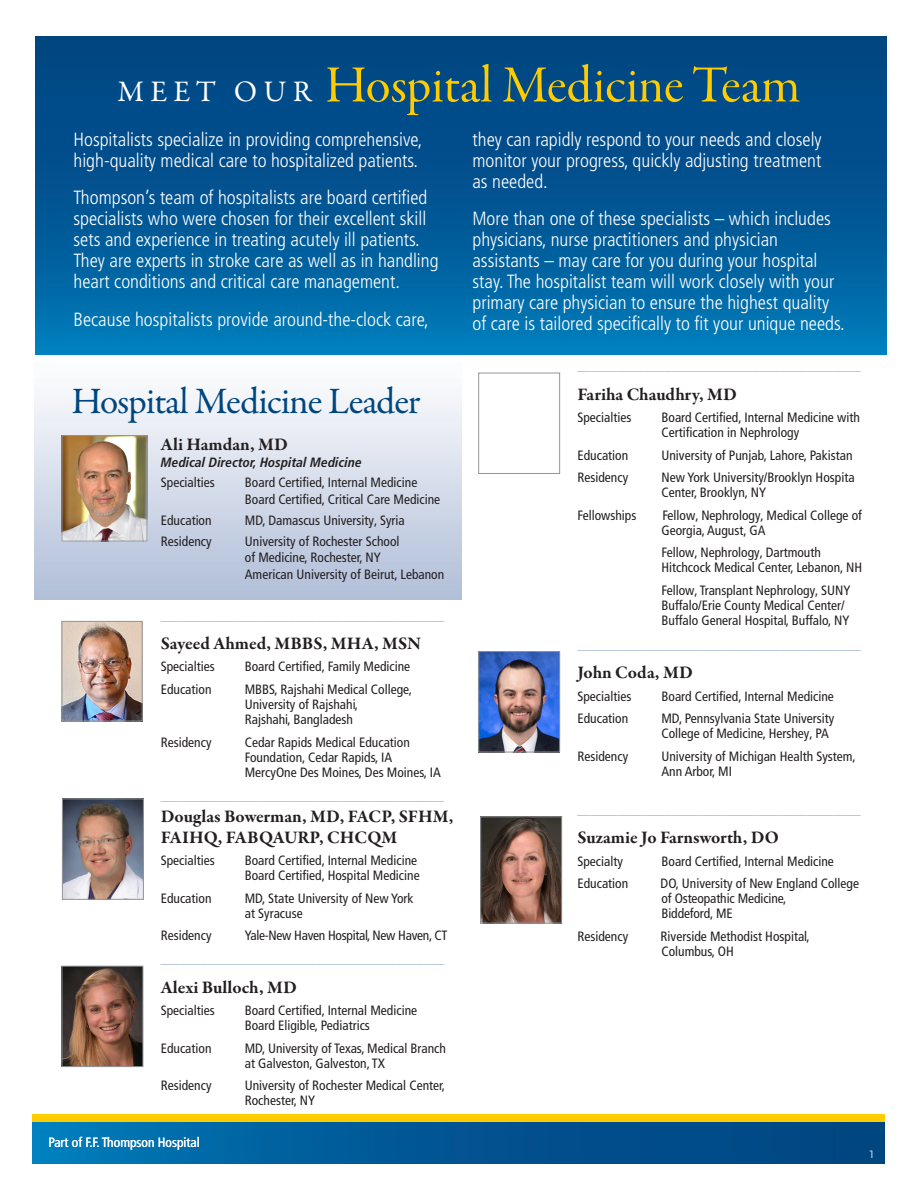
<style>
.page{position:relative;width:918px;height:1188px;background:#fff}
.page>*{position:absolute;margin:0;border:0;box-sizing:border-box;transform-origin:0 0}
.BlueSub{font:52.5px "Garamond Premr Pro Subh";color:#fc0}
.BlueSub-2{font:37.5px "Garamond Premr Pro";letter-spacing:-.025em;color:#00467e}
.t1{font:300 condensed 19.2px/21px "Frutiger LT Std";color:#fff}
.Doc_Name_2{font:700 18px/20.2px "Garamond Premr Pro";color:#231f20}
.docSpecs{font:condensed 13.5px/15px "Frutiger LT Pro";color:#231f20}
.docSpecs-2{font:condensed 13.5px "Frutiger LT Pro";color:#9caecd}
.docSpecs-3{font:condensed 13.5px "Frutiger LT Pro";letter-spacing:-.02em;color:#231f20}
.docSpecs-4{font:italic 700 condensed 13.5px "Frutiger LT Pro";color:#231f20}
.t2{font:condensed 13.5px "Frutiger LT Pro";color:#fff}
.t3{font:10.5px "Montserrat";color:#fff}
.s1{font-family:"Garamond Premr Pro";font-size:30px;color:#fff}
</style>
<div class="page">
<div style="left:32px;top:1115px;width:853px;height:32px;background:#fc0"></div>
<div style="left:32px;top:1122px;width:853px;height:42px;background:linear-gradient(to right,#0075b4,#013e7a)"></div>
<div style="left:34px;top:354px;width:427px;height:245px;background:linear-gradient(to bottom,#fff,#b1bed8)"></div>
<div style="left:36px;top:37px;width:851px;height:317px;background:linear-gradient(to bottom,#013e7a,#0075b4)"></div>
<img style="left:64px;top:437px;width:81px;height:102px">
<div style="left:62px;top:435px;width:85px;height:106px;border:1px solid #939598"></div>
<img style="left:64px;top:623px;width:77px;height:96px">
<div style="left:62px;top:621px;width:81px;height:100px;border:1px solid #939598"></div>
<img style="left:64px;top:801px;width:78px;height:97px">
<div style="left:62px;top:799px;width:82px;height:101px;border:1px solid #939598"></div>
<img style="left:64px;top:968px;width:77px;height:97px">
<div style="left:62px;top:966px;width:81px;height:101px;border:1px solid #939598"></div>
<div style="left:478px;top:373px;width:82px;height:101px;border:1px solid #939598"></div>
<img style="left:480px;top:653px;width:78px;height:97px">
<div style="left:478px;top:651px;width:82px;height:101px;border:1px solid #939598"></div>
<img style="left:482px;top:818px;width:78px;height:103px">
<div style="left:480px;top:816px;width:82px;height:107px;border:1px solid #939598"></div>
<p class="BlueSub" style="left:118px;top:55px;width:684px"><span class="s1">M E E T O U R</span> Hospital Medicine Team</p>
<p class="t1" style="left:74px;top:129px;width:350px">Hospitalists specialize in providing comprehensive, high-quality medical care to hospitalized patients.</p>
<p class="t1" style="left:74px;top:187px;width:367px">Thompson’s team of hospitalists are board certified specialists who were chosen for their excellent skill sets and experience in treating acutely ill patients.<br>They are experts in stroke care as well as in handling heart conditions and critical care management.</p>
<p class="t1" style="left:74px;top:309px;width:357px">Because hospitalists provide around-the-clock care,</p>
<p class="t1" style="left:472px;top:129px;width:351px;text-align:justify">they can rapidly respond to your needs and closely monitor your progress, quickly adjusting treatment as needed.</p>
<p class="t1" style="left:472px;top:208px;width:374px">More than one of these specialists – which includes physicians, nurse practitioners and physician assistants – may care for you during your hospital stay. The hospitalist team will work closely with your primary care physician to ensure the highest quality of care is tailored specifically to fit your unique needs.</p>
<p class="BlueSub-2" style="left:71px;top:378px;width:351px">Hospital Medicine Leader</p>
<p class="Doc_Name_2" style="left:161px;top:435px;width:129px">Ali Hamdan, MD</p>
<p class="docSpecs-4" style="left:161px;top:454px;width:202px">Medical Director, Hospital Medicine</p>
<p class="docSpecs" style="left:161px;top:475px;width:55px">Specialties</p>
<p class="docSpecs" style="left:245px;top:475px;width:197px;line-height:16.5px">Board Certified, Internal Medicine<br>Board Certified, Critical Care Medicine</p>
<p class="docSpecs" style="left:161px;top:513px;width:52px">Education</p>
<p class="docSpecs" style="left:245px;top:513px;width:161px">MD, Damascus University, Syria</p>
<p class="docSpecs" style="left:161px;top:533px;width:52px">Residency</p>
<p class="docSpecs" style="left:245px;top:533px;width:201px;line-height:16.5px">University of Rochester School<br>of Medicine, Rochester, NY<br>American University of Beirut, Lebanon</p>
<p class="docSpecs-2" style="left:161px;top:607px;width:285px">__________________________________________</p>
<p class="Doc_Name_2" style="left:161px;top:633px;width:262px">Sayeed Ahmed, MBBS, MHA, MSN</p>
<p class="docSpecs" style="left:161px;top:659px;width:55px">Specialties</p>
<p class="docSpecs" style="left:245px;top:659px;width:167px">Board Certified, Family Medicine</p>
<p class="docSpecs" style="left:161px;top:682px;width:52px">Education</p>
<p class="docSpecs" style="left:245px;top:682px;width:169px">MBBS, Rajshahi Medical College,<br>University of Rajshahi,</p>
<p class="docSpecs" style="left:245px;top:712px;width:110px">Rajshahi, Bangladesh</p>
<p class="docSpecs" style="left:161px;top:734px;width:52px">Residency</p>
<p class="docSpecs" style="left:245px;top:734px;width:167px">Cedar Rapids Medical Education</p>
<p class="docSpecs" style="left:245px;top:749px;width:149px">Foundation, Cedar Rapids, IA</p>
<p class="docSpecs" style="left:245px;top:764px;width:198px">MercyOne Des Moines, Des Moines, IA</p>
<p class="docSpecs-2" style="left:161px;top:787px;width:285px">__________________________________________</p>
<p class="Doc_Name_2" style="left:161px;top:807px;width:294px">Douglas Bowerman, MD, FACP, SFHM,<br>FAIHQ, FABQAURP, CHCQM</p>
<p class="docSpecs" style="left:161px;top:853px;width:55px">Specialties</p>
<p class="docSpecs" style="left:245px;top:853px;width:176px">Board Certified, Internal Medicine<br>Board Certified, Hospital Medicine</p>
<p class="docSpecs" style="left:161px;top:891px;width:52px">Education</p>
<p class="docSpecs" style="left:245px;top:891px;width:170px">MD, State University of New York at Syracuse</p>
<p class="docSpecs" style="left:161px;top:928px;width:52px">Residency</p>
<p class="docSpecs-3" style="left:245px;top:928px;width:204px">Yale-New Haven Hospital, New Haven, CT</p>
<p class="docSpecs-2" style="left:161px;top:951px;width:285px">__________________________________________</p>
<p class="Doc_Name_2" style="left:161px;top:977px;width:138px">Alexi Bulloch, MD</p>
<p class="docSpecs" style="left:161px;top:1003px;width:55px">Specialties</p>
<p class="docSpecs" style="left:245px;top:1003px;width:174px">Board Certified, Internal Medicine<br>Board Eligible, Pediatrics</p>
<p class="docSpecs" style="left:161px;top:1041px;width:52px">Education</p>
<p class="docSpecs" style="left:245px;top:1041px;width:203px">MD, University of Texas, Medical Branch at Galveston, Galveston, TX</p>
<p class="docSpecs" style="left:161px;top:1078px;width:52px">Residency</p>
<p class="docSpecs" style="left:245px;top:1078px;width:202px">University of Rochester Medical Center,<br>Rochester, NY</p>
<p class="t2" style="left:49px;top:1134px;width:153px">Part of F.F. Thompson Hospital</p>
<p class="docSpecs-2" style="left:578px;top:358px;width:285px">__________________________________________</p>
<p class="Doc_Name_2" style="left:578px;top:384px;width:161px">Fariha Chaudhry, MD</p>
<p class="docSpecs" style="left:578px;top:410px;width:55px">Specialties</p>
<p class="docSpecs" style="left:661px;top:410px;width:200px">Board Certified, Internal Medicine with<br>Certification in Nephrology</p>
<p class="docSpecs" style="left:578px;top:448px;width:52px">Education</p>
<p class="docSpecs" style="left:661px;top:448px;width:193px">University of Punjab, Lahore, Pakistan</p>
<p class="docSpecs" style="left:578px;top:470px;width:52px">Residency</p>
<p class="docSpecs" style="left:661px;top:470px;width:195px">New York University/Brooklyn Hospita<br>Center, Brooklyn, NY</p>
<p class="docSpecs" style="left:578px;top:508px;width:60px">Fellowships</p>
<p class="docSpecs" style="left:661px;top:508px;width:202px">Fellow, Nephrology, Medical College of<br>Georgia, August, GA</p>
<p class="docSpecs" style="left:661px;top:545px;width:202px">Fellow, Nephrology, Dartmouth<br>Hitchcock Medical Center, Lebanon, NH</p>
<p class="docSpecs" style="left:661px;top:583px;width:190px">Fellow, Transplant Nephrology, SUNY<br>Buffalo/Erie County Medical Center/<br>Buffalo General Hospital, Buffalo, NY</p>
<p class="docSpecs-2" style="left:578px;top:636px;width:285px">__________________________________________</p>
<p class="Doc_Name_2" style="left:578px;top:663px;width:117px">John Coda, MD</p>
<p class="docSpecs" style="left:578px;top:689px;width:55px">Specialties</p>
<p class="docSpecs" style="left:661px;top:689px;width:174px">Board Certified, Internal Medicine</p>
<p class="docSpecs" style="left:578px;top:711px;width:52px">Education</p>
<p class="docSpecs" style="left:661px;top:711px;width:174px">MD, Pennsylvania State University<br>College of Medicine, Hershey, PA</p>
<p class="docSpecs" style="left:578px;top:749px;width:52px">Residency</p>
<p class="docSpecs" style="left:661px;top:749px;width:196px">University of Michigan Health System,<br>Ann Arbor, MI</p>
<p class="docSpecs-2" style="left:578px;top:801px;width:285px">__________________________________________</p>
<p class="Doc_Name_2" style="left:578px;top:827px;width:203px">Suzamie Jo Farnsworth, DO</p>
<p class="docSpecs" style="left:578px;top:854px;width:47px">Specialty</p>
<p class="docSpecs" style="left:661px;top:854px;width:174px">Board Certified, Internal Medicine</p>
<p class="docSpecs" style="left:578px;top:876px;width:52px">Education</p>
<p class="docSpecs" style="left:661px;top:876px;width:200px">DO, University of New England College of Osteopathic Medicine,<br>Biddeford, ME</p>
<p class="docSpecs" style="left:578px;top:929px;width:52px">Residency</p>
<p class="docSpecs" style="left:661px;top:929px;width:151px">Riverside Methodist Hospital,<br>Columbus, OH</p>
<p class="t3" style="left:870px;top:1147px;width:5px">1</p>
</div>
